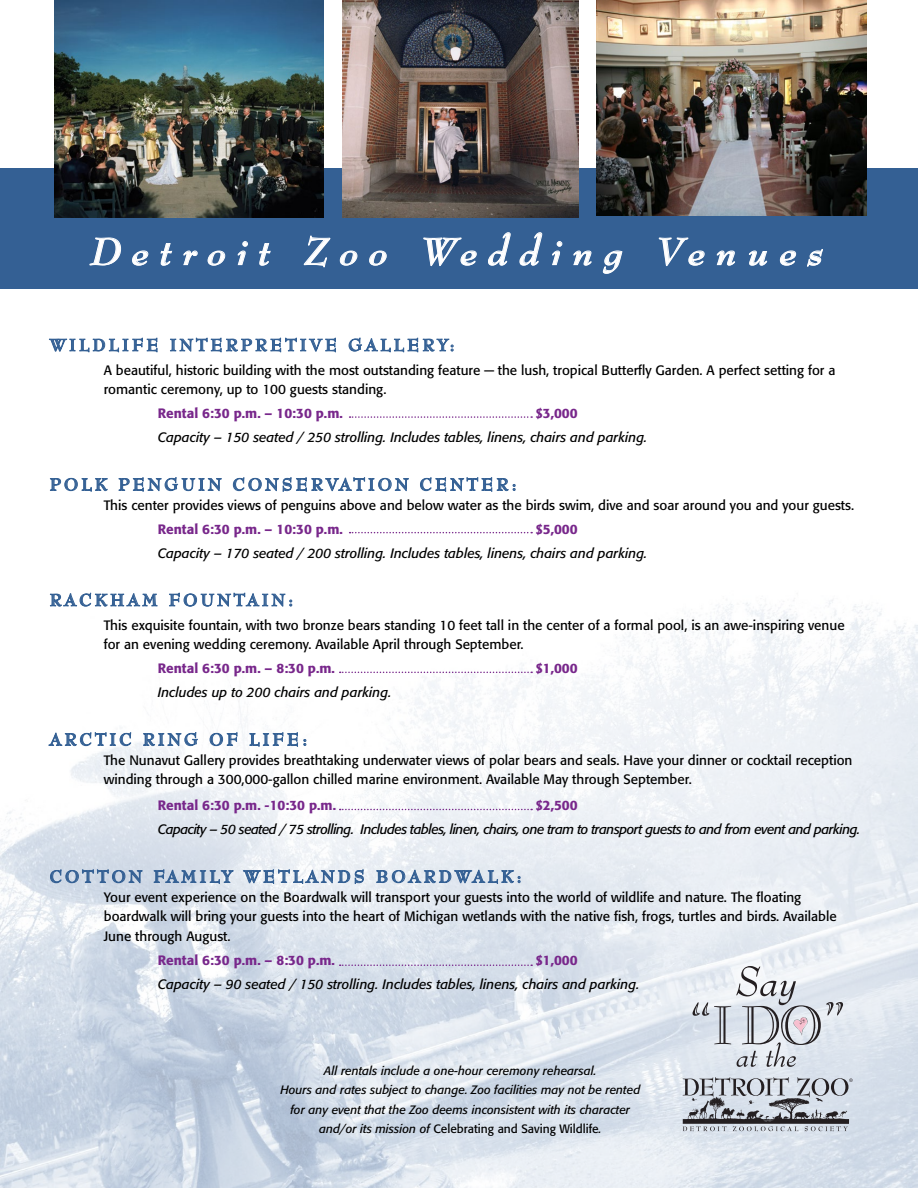
<style>
.page{position:relative;width:918px;height:1188px;background:#fff}
.page>*{position:absolute;margin:0;border:0;box-sizing:border-box;transform-origin:0 0}
.t1{font:italic 700 37.5px "Bernhard Modern BT";letter-spacing:.3em;color:#fff}
.t2{font:700 16.5px "Bernhard Modern BT";letter-spacing:.2em;color:#346094}
.t3{font:13.5px/19.5px "Formata";color:#000}
.t4{font:italic 13.5px "Formata";color:#000}
.t5{font:500 13.5px "Formata";color:#78278b}
.t6{font:italic 13.5px "Formata";letter-spacing:-.035em;color:#000}
.t7{font:italic 12px/19.5px "Formata";color:#000;text-align:center}
.s1{font-family:"Arial";font-weight:900}
.s2{font-style:normal}
</style>
<div class="page">
<div style="left:0;top:168px;width:918px;height:121px;background:#346094"></div>
<svg style="left:89px;top:237px;width:32px;height:29px"></svg>
<svg style="left:132px;top:250px;width:16px;height:16px"></svg>
<svg style="left:160px;top:243px;width:12px;height:23px"></svg>
<svg style="left:183px;top:250px;width:15px;height:15px"></svg>
<svg style="left:208px;top:250px;width:17px;height:16px"></svg>
<svg style="left:238px;top:241px;width:10px;height:24px"></svg>
<svg style="left:259px;top:243px;width:12px;height:23px"></svg>
<svg style="left:303px;top:235px;width:28px;height:32px"></svg>
<svg style="left:340px;top:250px;width:18px;height:16px"></svg>
<svg style="left:369px;top:250px;width:18px;height:16px"></svg>
<svg style="left:423px;top:237px;width:54px;height:29px"></svg>
<svg style="left:488px;top:232px;width:23px;height:34px"></svg>
<svg style="left:519px;top:232px;width:23px;height:34px"></svg>
<svg style="left:552px;top:241px;width:10px;height:24px"></svg>
<svg style="left:573px;top:250px;width:19px;height:16px"></svg>
<svg style="left:603px;top:250px;width:20px;height:24px"></svg>
<svg style="left:659px;top:237px;width:46px;height:29px"></svg>
<svg style="left:717px;top:250px;width:18px;height:16px"></svg>
<svg style="left:749px;top:250px;width:18px;height:16px"></svg>
<svg style="left:780px;top:250px;width:16px;height:16px"></svg>
<svg style="left:807px;top:249px;width:16px;height:18px"></svg>
<img style="left:0;top:592px;width:918px;height:596px">
<svg style="left:693px;top:966px;width:150px;height:101px"></svg>
<svg style="left:683px;top:1077px;width:170px;height:55px;background:#a6abb3"></svg>
<svg style="left:49px;top:337px;width:109px;height:16px"></svg>
<svg style="left:170px;top:337px;width:166px;height:16px"></svg>
<svg style="left:349px;top:337px;width:104px;height:16px"></svg>
<svg style="left:50px;top:478px;width:58px;height:14px"></svg>
<svg style="left:118px;top:477px;width:104px;height:15px"></svg>
<svg style="left:233px;top:477px;width:176px;height:15px"></svg>
<svg style="left:420px;top:477px;width:95px;height:15px"></svg>
<svg style="left:50px;top:593px;width:108px;height:34px"></svg>
<svg style="left:169px;top:592px;width:123px;height:18px"></svg>
<svg style="left:48px;top:725px;width:83px;height:25px"></svg>
<svg style="left:143px;top:732px;width:55px;height:14px"></svg>
<svg style="left:209px;top:726px;width:29px;height:23px"></svg>
<svg style="left:249px;top:726px;width:49px;height:28px"></svg>
<svg style="left:304px;top:739px;width:2px;height:7px"></svg>
<svg style="left:50px;top:862px;width:93px;height:25px;background:#b6c5d8"></svg>
<svg style="left:154px;top:864px;width:80px;height:40px;background:#c4d0e0"></svg>
<svg style="left:243px;top:862px;width:121px;height:29px"></svg>
<svg style="left:376px;top:870px;width:144px;height:21px;background:#bdccdc"></svg>
<img style="left:54px;top:0;width:270px;height:217px">
<img style="left:597px;top:0;width:270px;height:216px">
<img style="left:342px;top:0;width:237px;height:217px">
<svg style="left:350px;top:416px;width:182px;height:2px"></svg>
<svg style="left:350px;top:532px;width:182px;height:1px"></svg>
<svg style="left:340px;top:672px;width:192px;height:1px"></svg>
<svg style="left:340px;top:809px;width:192px;height:1px"></svg>
<svg style="left:340px;top:964px;width:192px;height:2px"></svg>
<h1 class="t1" style="left:91px;top:228px;width:735px">Detroit Zoo Wedding Venues</h1>
<p class="t2" style="left:50px;top:335px;width:406px">WILDLIFE INTERPRETIVE GALLERY:</p>
<p class="t3" style="left:104px;top:360px;width:733px">A beautiful, historic building with the most outstanding feature <span class="s1">─</span> the lush, tropical Butterfly Garden. A perfect setting for a romantic ceremony, up to 100 guests standing.</p>
<p class="t5" style="left:158px;top:405px;width:187px">Rental 6:30 p.m. – 10:30 p.m.</p>
<p class="t5" style="left:536px;top:405px;width:43px">$3,000</p>
<p class="t4" style="left:158px;top:429px;width:491px">Capacity – 150 seated / 250 strolling. Includes tables, linens, chairs and parking.</p>
<p class="t2" style="left:50px;top:474px;width:84px">POLK PEN</p>
<p class="t2" style="left:164px;top:474px;width:47px">GUIN</p>
<p class="t2" style="left:233px;top:474px;width:78px">CONSERVATI</p>
<p class="t2" style="left:378px;top:474px;width:73px">ON CENTER</p>
<p class="t2" style="left:512px;top:474px;width:7px">:</p>
<p class="t3" style="left:104px;top:495px;width:752px">This center provides views of penguins above and below water as the birds swim, dive and soar around you and your guests.</p>
<p class="t5" style="left:158px;top:521px;width:187px">Rental 6:30 p.m. – 10:30 p.m.</p>
<p class="t5" style="left:536px;top:521px;width:43px">$5,000</p>
<p class="t4" style="left:158px;top:545px;width:491px">Capacity – 170 seated / 200 strolling. Includes tables, linens, chairs and parking.</p>
<p class="t2" style="left:50px;top:590px;width:135px">RACK HAM FOU</p>
<p class="t2" style="left:217px;top:590px;width:77px">NTAIN:</p>
<p class="t3" style="left:104px;top:615px;width:742px">This exquisite fountain, with two bronze bears standing 10 feet tall in the center of a formal pool, is an awe-inspiring venue for an evening wedding ceremony. Available April through September.</p>
<p class="t5" style="left:158px;top:660px;width:179px">Rental 6:30 p.m. – 8:30 p.m.</p>
<p class="t5" style="left:536px;top:660px;width:43px">$1,000</p>
<p class="t4" style="left:158px;top:684px;width:235px">Includes up to 200 chairs and parking.</p>
<p class="t2" style="left:50px;top:729px;width:259px">ARC TIC RING O F LIFE:</p>
<p class="t3" style="left:104px;top:750px;width:750px">The Nunavut Gallery provides breathtaking underwater views of polar bears and seals. Have your dinner or cocktail reception winding through a 300,000-gallon chilled marine environment. Available May through September.</p>
<p class="t5" style="left:158px;top:797px;width:180px">Rental 6:30 p.m. -10:30 p.m.</p>
<p class="t5" style="left:536px;top:797px;width:43px">$2,500</p>
<p class="t6" style="left:158px;top:822px;width:704px">Capacity – 50 seated / 75 strolling. Includes tables, linen, chairs, one tram to transport guests to and from event and parking.</p>
<p class="t2" style="left:50px;top:866px;width:473px">CO TTO N FAMILY WETLANDS BO ARDWALK:</p>
<p class="t3" style="left:104px;top:887px;width:734px">Your event experience on the Boardwalk will transport your guests into the world of wildlife and nature. The floating boardwalk will bring your guests into the heart of Michigan wetlands with the native fish, frogs, turtles and birds. Available<br>June through August.</p>
<p class="t5" style="left:158px;top:952px;width:179px">Rental 6:30 p.m. – 8:30 p.m.</p>
<p class="t5" style="left:536px;top:952px;width:43px">$1,000</p>
<p class="t4" style="left:158px;top:976px;width:483px">Capacity – 90 seated / 150 strolling. Includes tables, linens, chairs and parking.</p>
<p class="t7" style="left:280px;top:1061px;width:361px">All rentals include a one-hour ceremony rehearsal.<br>Hours and rates subject to change. Zoo facilities may not be rented for any event that the Zoo deems inconsistent with its character and/or its mission of <span class="s2">Celebrating and Saving Wildlife</span>.</p>
</div>
